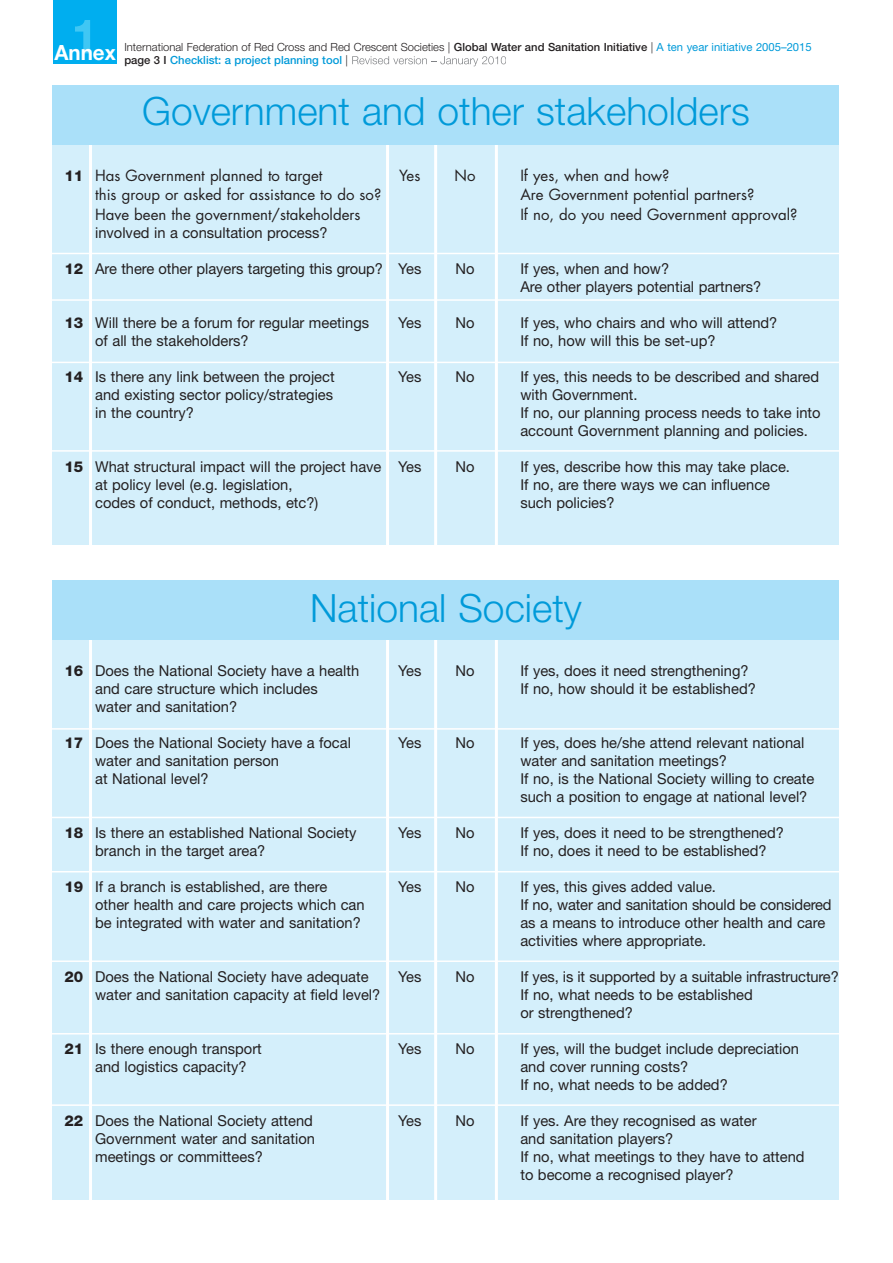
<style>
.page{position:relative;width:893px;height:1263px;background:#fff}
.page>*{position:absolute;margin:0;border:0;box-sizing:border-box;transform-origin:0 0}
.t1{font:300 39px "Helvetica Neue";color:#009ad9}
.t2{font:15px/18px "Helvetica Neue";color:#231f20}
.t3{font:15px "Futura";color:#231f20}
.t4{font:300 11.25px/13.5px "Helvetica Neue";color:#231f20}
.s1{font-weight:500}
.s2{font-weight:400;color:#009ad9}
.s3{font-weight:500;color:#009ad9}
.s4{font-family:"Helvetica Neue";font-weight:800}
.s5{font-weight:800}
</style>
<div class="page">
<div style="left:53px;top:636px;width:786px;height:563px;background:#d4effb"></div>
<div style="left:53px;top:135px;width:786px;height:409px;background:#d4effb"></div>
<div style="left:53px;top:0;width:64px;height:64px;background:#00aeef"></div>
<hr style="left:89px;top:73px;width:3px;height:1161px;background:#fff">
<hr style="left:386px;top:73px;width:3px;height:1161px;background:#fff">
<hr style="left:434px;top:73px;width:3px;height:1161px;background:#fff">
<hr style="left:495px;top:73px;width:3px;height:1161px;background:#fff">
<hr style="left:44px;top:253px;width:805px;height:1px;background:#fff">
<hr style="left:44px;top:299px;width:805px;height:2px;background:#fff">
<hr style="left:44px;top:362px;width:805px;height:1px;background:#fff">
<hr style="left:44px;top:450px;width:805px;height:2px;background:#fff">
<hr style="left:41px;top:728px;width:805px;height:2px;background:#fff">
<hr style="left:42px;top:817px;width:805px;height:1px;background:#fff">
<hr style="left:44px;top:871px;width:805px;height:1px;background:#fff">
<hr style="left:44px;top:960px;width:805px;height:2px;background:#fff">
<hr style="left:44px;top:1033px;width:805px;height:1px;background:#fff">
<hr style="left:41px;top:1104px;width:805px;height:2px;background:#fff">
<div style="left:53px;top:85px;width:786px;height:60px;background:#aae0f9"></div>
<div style="left:53px;top:581px;width:786px;height:59px;background:#aae0f9"></div>
<svg style="left:75px;top:20px;width:15px;height:33px"></svg>
<svg style="left:352px;top:56px;width:154px;height:10px"></svg>
<p class="t4" style="left:54px;top:41px;width:759px;text-indent:70px">International Federation of Red Cross and Red Crescent Societies | <span class="s1">Global Water and Sanitation Initiative</span> | <span class="s2">A ten year initiative 2005–2015<br></span><sup>Annex</sup> <span class="s1">page 3 I</span> <span class="s3">Checklist: a project planning tool</span> |</p>
<h1 class="t1" style="left:142px;top:97px;width:609px">Government and other stakeholders</h1>
<p class="t3" style="left:64px;top:168px;width:260px"><span class="s4">11</span> Has Government planned to target</p>
<p class="t3" style="left:399px;top:168px;width:23px">Yes</p>
<p class="t3" style="left:455px;top:168px;width:22px">No</p>
<p class="t3" style="left:520px;top:168px;width:151px">If yes, when and how?</p>
<p class="t3" style="left:95px;top:188px;width:288px">this group or asked for assistance to do so?</p>
<p class="t3" style="left:520px;top:188px;width:236px">Are Government potential partners?</p>
<p class="t3" style="left:95px;top:208px;width:267px">Have been the government/stakeholders</p>
<p class="t3" style="left:520px;top:208px;width:278px">If no, do you need Government approval?</p>
<p class="t2" style="left:95px;top:225px;width:234px">involved in a consultation process?</p>
<p class="t2" style="left:64px;top:261px;width:358px"><span class="s5">12</span> Are there other players targeting this group? Yes</p>
<p class="t2" style="left:456px;top:261px;width:21px">No</p>
<p class="t2" style="left:520px;top:261px;width:242px">If yes, when and how?<br>Are other players potential partners?</p>
<p class="t2" style="left:64px;top:315px;width:306px"><span class="s5">13</span> Will there be a forum for regular meetings</p>
<p class="t2" style="left:398px;top:315px;width:25px">Yes</p>
<p class="t2" style="left:456px;top:315px;width:21px">No</p>
<p class="t2" style="left:520px;top:315px;width:259px">If yes, who chairs and who will attend?</p>
<p class="t2" style="left:95px;top:333px;width:155px">of all the stakeholders?</p>
<p class="t2" style="left:520px;top:333px;width:197px">If no, how will this be set-up?</p>
<p class="t2" style="left:64px;top:369px;width:272px"><span class="s5">14</span> Is there any link between the project</p>
<p class="t2" style="left:398px;top:369px;width:25px">Yes</p>
<p class="t2" style="left:456px;top:369px;width:21px">No</p>
<p class="t2" style="left:520px;top:369px;width:300px">If yes, this needs to be described and shared</p>
<p class="t2" style="left:95px;top:387px;width:240px">and existing sector policy/strategies</p>
<p class="t2" style="left:520px;top:387px;width:119px">with Government.</p>
<p class="t2" style="left:95px;top:405px;width:100px">in the country?</p>
<p class="t2" style="left:520px;top:405px;width:302px">If no, our planning process needs to take into account Government planning and policies.</p>
<p class="t2" style="left:64px;top:459px;width:358px"><span class="s5">15</span> What structural impact will the project have Yes</p>
<p class="t2" style="left:456px;top:459px;width:21px">No</p>
<p class="t2" style="left:520px;top:459px;width:271px">If yes, describe how this may take place.</p>
<p class="t2" style="left:95px;top:477px;width:199px">at policy level (e.g. legislation,</p>
<p class="t2" style="left:520px;top:477px;width:251px">If no, are there ways we can influence</p>
<p class="t2" style="left:95px;top:495px;width:225px">codes of conduct, methods, etc?)</p>
<p class="t2" style="left:520px;top:495px;width:96px">such policies?</p>
<h1 class="t1" style="left:310px;top:594px;width:273px">National Society</h1>
<p class="t2" style="left:64px;top:663px;width:296px"><span class="s5">16</span> Does the National Society have a health</p>
<p class="t2" style="left:398px;top:663px;width:25px">Yes</p>
<p class="t2" style="left:456px;top:663px;width:21px">No</p>
<p class="t2" style="left:520px;top:663px;width:230px">If yes, does it need strengthening?</p>
<p class="t2" style="left:95px;top:681px;width:224px">and care structure which includes</p>
<p class="t2" style="left:520px;top:681px;width:237px">If no, how should it be established?</p>
<p class="t2" style="left:95px;top:699px;width:144px">water and sanitation?</p>
<p class="t2" style="left:64px;top:735px;width:288px"><span class="s5">17</span> Does the National Society have a focal</p>
<p class="t2" style="left:398px;top:735px;width:25px">Yes</p>
<p class="t2" style="left:456px;top:735px;width:21px">No</p>
<p class="t2" style="left:520px;top:735px;width:285px">If yes, does he/she attend relevant national</p>
<p class="t2" style="left:95px;top:753px;width:185px">water and sanitation person</p>
<p class="t2" style="left:520px;top:753px;width:208px">water and sanitation meetings?</p>
<p class="t2" style="left:95px;top:771px;width:115px">at National level?</p>
<p class="t2" style="left:520px;top:771px;width:295px">If no, is the National Society willing to create such a position to engage at national level?</p>
<p class="t2" style="left:64px;top:825px;width:293px"><span class="s5">18</span> Is there an established National Society</p>
<p class="t2" style="left:398px;top:825px;width:25px">Yes</p>
<p class="t2" style="left:456px;top:825px;width:21px">No</p>
<p class="t2" style="left:520px;top:825px;width:265px">If yes, does it need to be strengthened?</p>
<p class="t2" style="left:95px;top:843px;width:172px">branch in the target area?</p>
<p class="t2" style="left:520px;top:843px;width:248px">If no, does it need to be established?</p>
<p class="t2" style="left:64px;top:879px;width:264px"><span class="s5">19</span> If a branch is established, are there</p>
<p class="t2" style="left:398px;top:879px;width:25px">Yes</p>
<p class="t2" style="left:456px;top:879px;width:21px">No</p>
<p class="t2" style="left:520px;top:879px;width:197px">If yes, this gives added value.</p>
<p class="t2" style="left:95px;top:897px;width:271px">other health and care projects which can</p>
<p class="t2" style="left:520px;top:897px;width:313px">If no, water and sanitation should be considered</p>
<p class="t2" style="left:95px;top:915px;width:267px">be integrated with water and sanitation?</p>
<p class="t2" style="left:520px;top:915px;width:306px">as a means to introduce other health and care activities where appropriate.</p>
<p class="t2" style="left:64px;top:969px;width:306px"><span class="s5">20</span> Does the National Society have adequate</p>
<p class="t2" style="left:398px;top:969px;width:25px">Yes</p>
<p class="t2" style="left:456px;top:969px;width:21px">No</p>
<p class="t2" style="left:520px;top:969px;width:320px">If yes, is it supported by a suitable infrastructure?</p>
<p class="t2" style="left:95px;top:987px;width:287px">water and sanitation capacity at field level?</p>
<p class="t2" style="left:520px;top:987px;width:234px">If no, what needs to be established or strengthened?</p>
<p class="t2" style="left:64px;top:1041px;width:199px"><span class="s5">21</span> Is there enough transport</p>
<p class="t2" style="left:398px;top:1041px;width:25px">Yes</p>
<p class="t2" style="left:456px;top:1041px;width:21px">No</p>
<p class="t2" style="left:520px;top:1041px;width:280px">If yes, will the budget include depreciation</p>
<p class="t2" style="left:95px;top:1059px;width:153px">and logistics capacity?</p>
<p class="t2" style="left:520px;top:1059px;width:209px">and cover running costs?<br>If no, what needs to be added?</p>
<p class="t2" style="left:64px;top:1113px;width:250px"><span class="s5">22</span> Does the National Society attend</p>
<p class="t2" style="left:398px;top:1113px;width:25px">Yes</p>
<p class="t2" style="left:456px;top:1113px;width:21px">No</p>
<p class="t2" style="left:520px;top:1113px;width:238px">If yes. Are they recognised as water</p>
<p class="t2" style="left:95px;top:1131px;width:221px">Government water and sanitation</p>
<p class="t2" style="left:520px;top:1131px;width:154px">and sanitation players?</p>
<p class="t2" style="left:95px;top:1149px;width:169px">meetings or committees?</p>
<p class="t2" style="left:520px;top:1149px;width:286px">If no, what meetings to they have to attend to become a recognised player?</p>
</div>
